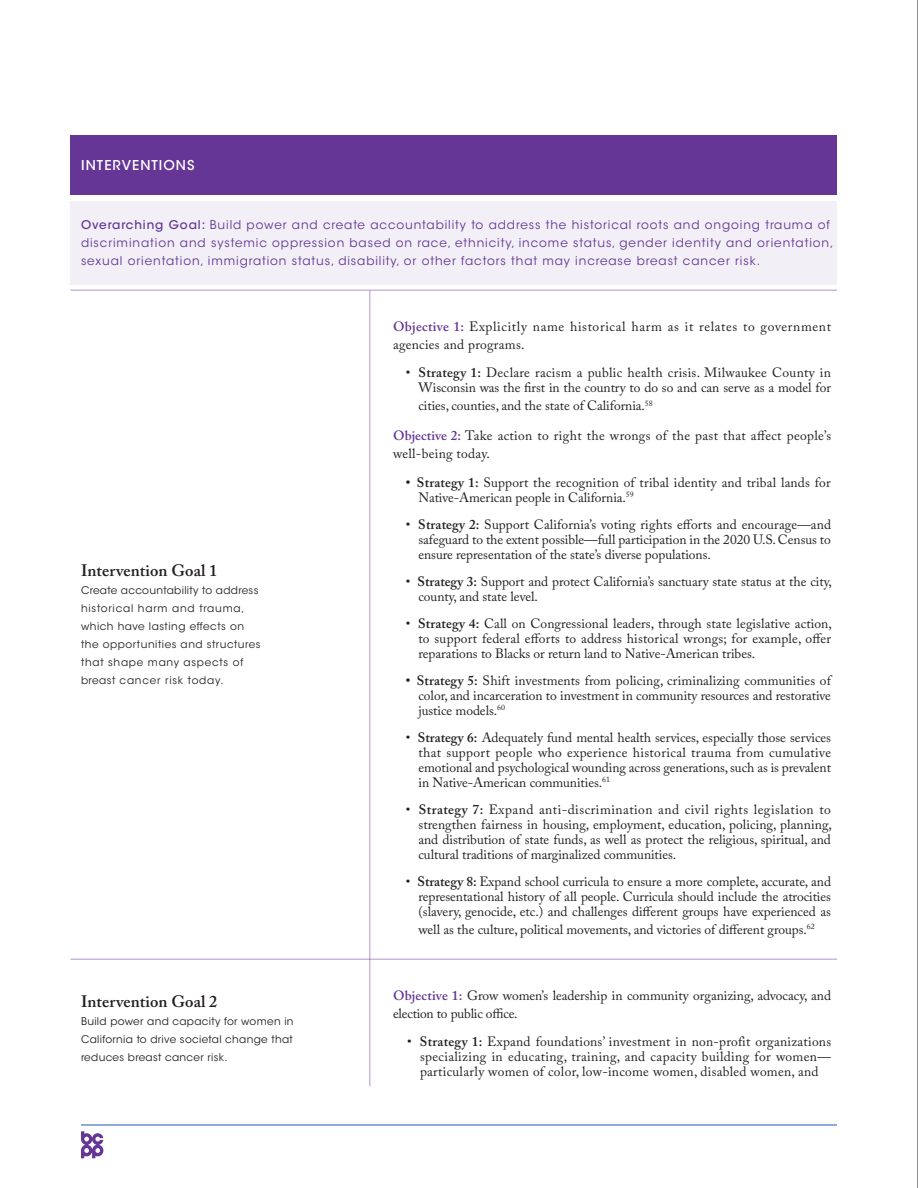
<style>
.page{position:relative;width:918px;height:1188px;background:#fff}
.page>*{position:absolute;margin:0;border:0;box-sizing:border-box;transform-origin:0 0}
.caslon{font:600 16.5px "Adobe Caslon Pro";letter-spacing:.005em;color:#231f20}
.glossary_of_terms{font:13.5px/15px "Adobe Caslon Pro";letter-spacing:-.005em;color:#231f20;text-align:justify}
.glossary_of_terms-2{font:13.5px/15px "Adobe Caslon Pro";letter-spacing:.02em;color:#231f20;text-align:right}
.glossary_of_terms-3{font:13.5px/18px "Adobe Caslon Pro";letter-spacing:.045em;color:#231f20}
.glossary_of_terms-4{font:13.5px/18px "Adobe Caslon Pro";letter-spacing:.025em;color:#231f20}
.form{font:500 13.5px "ITC Avant Garde Std";letter-spacing:.075em;color:#fff}
.form-2{font:12px/18px "ITC Avant Garde Std";letter-spacing:.075em;color:#653695}
.form-3{font:10.5px/18px "ITC Avant Garde Std";letter-spacing:.05em;color:#231f20}
.s1{font-weight:500}
.s2{font-weight:600;color:#653695}
.s3{font-weight:600}
</style>
<div class="page">
<hr style="left:81px;top:1124px;width:756px;height:2px;background:#6892cc">
<svg style="left:81px;top:1131px;width:22px;height:27px"></svg>
<hr style="left:917px;top:0;width:1px;height:1188px;background:#231f20">
<div style="left:70px;top:135px;width:767px;height:60px;background:#653695"></div>
<hr style="left:369px;top:291px;width:1px;height:795px;background:#653695">
<hr style="left:70px;top:290px;width:767px;height:1px;background:#653695">
<div style="left:70px;top:201px;width:767px;height:84px;background:#f2eff6"></div>
<hr style="left:70px;top:958px;width:767px;height:2px;background:#653695">
<p class="form" style="left:81px;top:156px;width:115px">INTERVENTIONS</p>
<p class="form-2" style="left:81px;top:216px;width:754px"><span class="s1">Overarching Goal:</span> Build power and create accountability to address the historical roots and ongoing trauma of discrimination and systemic oppression based on race, ethnicity, income status, gender identity and orientation, sexual orientation, immigration status, disability, or other factors that may increase breast cancer risk.</p>
<p class="caslon" style="left:81px;top:561px;width:138px">Intervention Goal 1</p>
<p class="form-3" style="left:81px;top:581px;width:181px">Create accountability to address historical harm and trauma, which have lasting effects on the opportunities and structures that shape many aspects of breast cancer risk today.</p>
<p class="caslon" style="left:81px;top:991px;width:138px">Intervention Goal 2</p>
<p class="form-3" style="left:81px;top:1012px;width:214px;text-align:justify">Build power and capacity for women in California to drive societal change that reduces breast cancer risk.</p>
<p class="glossary_of_terms-3" style="left:393px;top:317px;width:440px"><span class="s2">Objective 1:</span> Explicitly name historical harm as it relates to government agencies and programs.</p>
<p class="glossary_of_terms-2" style="left:406px;top:365px;width:427px">• <span class="s3">Strategy 1:</span> Declare racism a public health crisis. Milwaukee County in<br>Wisconsin was the first in the country to do so and can serve as a model for</p>
<p class="glossary_of_terms" style="left:418px;top:398px;width:236px">cities, counties, and the state of California.<sup>58</sup></p>
<p class="glossary_of_terms-4" style="left:393px;top:427px;width:440px"><span class="s2">Objective 2:</span> Take action to right the wrongs of the past that affect people’s well-being today.</p>
<p class="glossary_of_terms" style="left:418px;top:475px;width:414px;text-indent:-13px"><span class="s3">• Strategy 1:</span> Support the recognition of tribal identity and tribal lands for<br>Native-American people in California.<sup>59</sup></p>
<p class="glossary_of_terms" style="left:418px;top:517px;width:414px;text-indent:-13px">• <span class="s3">Strategy 2:</span> Support California’s voting rights efforts and encourage—and safeguard to the extent possible—full participation in the 2020 U.S. Census to ensure representation of the state’s diverse populations.</p>
<p class="glossary_of_terms" style="left:418px;top:574px;width:415px;text-indent:-13px">• <span class="s3">Strategy 3:</span> Support and protect California’s sanctuary state status at the city, county, and state level.</p>
<p class="glossary_of_terms" style="left:418px;top:616px;width:415px;text-indent:-13px">• <span class="s3">Strategy 4:</span> Call on Congressional leaders, through state legislative action, to support federal efforts to address historical wrongs; for example, offer reparations to Blacks or return land to Native-American tribes.</p>
<p class="glossary_of_terms" style="left:418px;top:673px;width:414px;text-indent:-13px"><span class="s3">• Strategy 5:</span> Shift investments from policing, criminalizing communities of color, and incarceration to investment in community resources and restorative justice models.<sup>60</sup></p>
<p class="glossary_of_terms" style="left:418px;top:730px;width:414px;text-indent:-13px">• <span class="s3">Strategy 6:</span> Adequately fund mental health services, especially those services that support people who experience historical trauma from cumulative emotional and psychological wounding across generations, such as is prevalent in Native-American communities.<sup>61</sup></p>
<p class="glossary_of_terms" style="left:418px;top:802px;width:415px;text-indent:-13px">• <span class="s3">Strategy 7:</span> Expand anti-discrimination and civil rights legislation to strengthen fairness in housing, employment, education, policing, planning, and distribution of state funds, as well as protect the religious, spiritual, and cultural traditions of marginalized communities.</p>
<p class="glossary_of_terms" style="left:418px;top:874px;width:414px;text-indent:-13px">• <span class="s3">Strategy 8:</span> Expand school curricula to ensure a more complete, accurate, and representational history of all people. Curricula should include the atrocities (slavery, genocide, etc.) and challenges different groups have experienced as</p>
<p class="glossary_of_terms" style="left:418px;top:922px;width:398px">well as the culture, political movements, and victories of different groups.<sup>62</sup></p>
<p class="glossary_of_terms" style="left:393px;top:986px;width:440px;line-height:18px"><span class="s2">Objective 1:</span> Grow women’s leadership in community organizing, advocacy, and election to public office.</p>
<p class="glossary_of_terms" style="left:420px;top:1034px;width:413px;text-indent:-13px">• <span class="s3">Strategy 1:</span> Expand foundations’ investment in non-profit organizations specializing in educating, training, and capacity building for women— particularly women of color, low-income women, disabled women, and</p>
</div>
